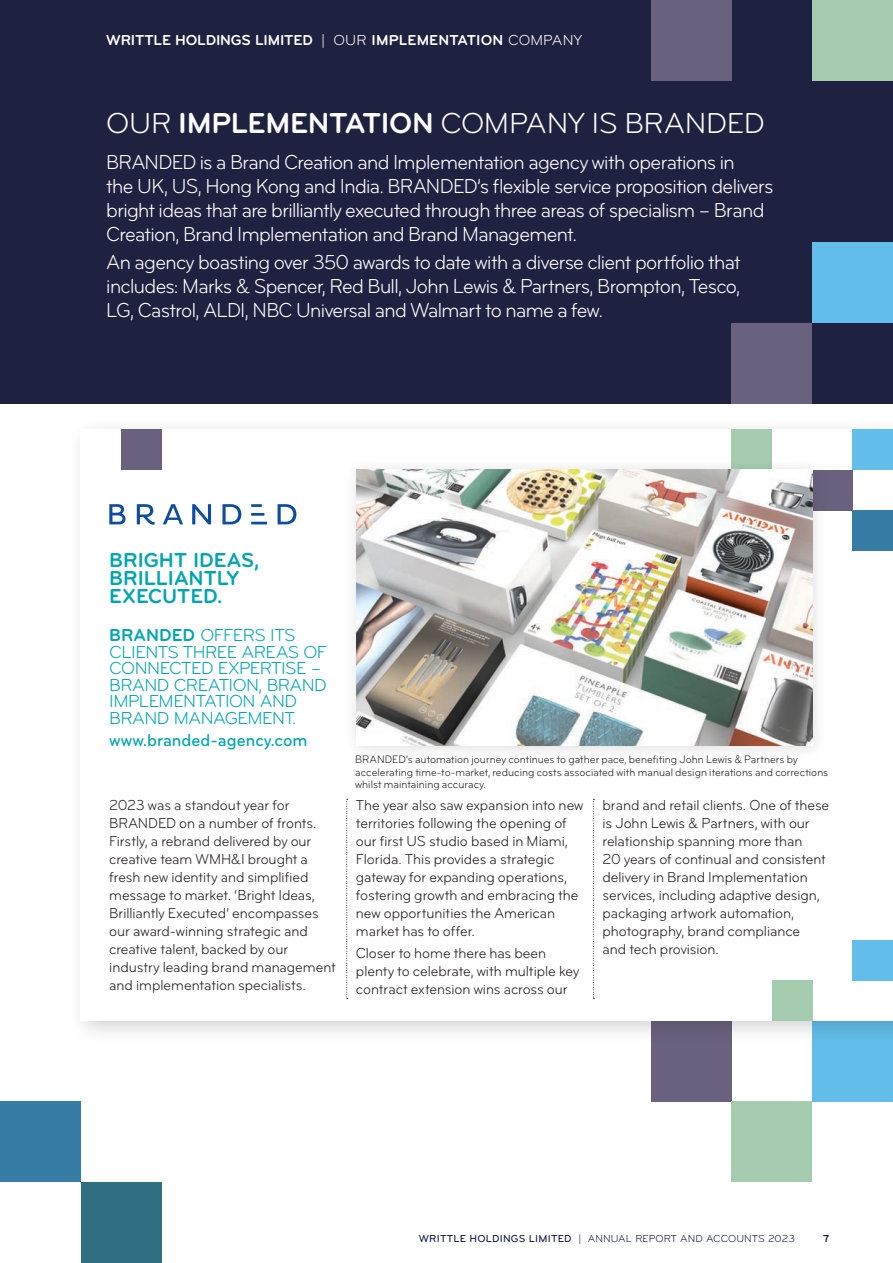
<style>
.page{position:relative;width:893px;height:1263px;background:#fff}
.page>*{position:absolute;margin:0;border:0;box-sizing:border-box;transform-origin:0 0}
._05a_Pull_quote_24pt__21{font:30px "Bryant";letter-spacing:-.01em;color:#fff}
._03_Company_s_text_21{font:21px/24px "Bryant";letter-spacing:-.03em;color:#fff;scale:.95 1}
._05_Comapany_intro{font:700 21px/18px "Bryant";color:#00a5b0}
._05_Comapany_intro-2{font:18px/16.5px "Bryant";letter-spacing:-.03em;color:#00a5b0}
._05_Company_web{font:500 18px "Bryant";color:#00a5b0;scale:.95 1}
._03_Company_s_text_21-2{font:15px/18px "Bryant";letter-spacing:-.005em;color:#231f20;scale:.95 1}
.t1{font:700 15px "Bryant";letter-spacing:-.01em;color:#fff}
._04_Company_caption_21{font:11.25px/12.8px "Bryant";letter-spacing:.005em;color:#231f20;scale:.95 1}
.t2{font:10.5px "Bryant";letter-spacing:.01em;color:#131944}
.t3{font:700 10.5px "Bryant";color:#131944}
.s1{font-weight:400}
.s2{font-weight:700}
.s3{font-weight:500}
</style>
<div class="page">
<div style="left:0;top:0;width:893px;height:404px;background:#1f2140"></div>
<div style="left:812px;top:242px;width:81px;height:81px;background:#63bdeb"></div>
<div style="left:651px;top:0;width:80px;height:81px;background:#69617d"></div>
<div style="left:812px;top:0;width:81px;height:81px;background:#a6ccb0"></div>
<div style="left:651px;top:1020px;width:80px;height:81px;background:#69617d"></div>
<div style="left:731px;top:323px;width:81px;height:81px;background:#69617d"></div>
<div style="left:812px;top:1020px;width:81px;height:81px;background:#63bdeb"></div>
<div style="left:731px;top:1101px;width:81px;height:81px;background:#a6ccb0"></div>
<div style="left:0;top:1101px;width:81px;height:81px;background:#367da6"></div>
<div style="left:81px;top:1182px;width:81px;height:81px;background:#306e82"></div>
<div style="left:68px;top:417px;width:825px;height:628px;background:#231f20;opacity:.2"></div>
<div style="left:81px;top:429px;width:812px;height:591px;background:#fff"></div>
<div style="left:852px;top:429px;width:41px;height:41px;background:#63bdeb"></div>
<div style="left:852px;top:940px;width:41px;height:40px;background:#63bdeb"></div>
<div style="left:772px;top:980px;width:40px;height:40px;background:#a6ccb0"></div>
<div style="left:122px;top:429px;width:40px;height:41px;background:#69617d"></div>
<div style="left:731px;top:429px;width:40px;height:41px;background:#a6ccb0"></div>
<div style="left:812px;top:470px;width:40px;height:40px;background:#69617d"></div>
<div style="left:852px;top:510px;width:41px;height:41px;background:#367da6"></div>
<div style="left:343px;top:456px;width:485px;height:306px;background:#231f20;opacity:.15"></div>
<img style="left:356px;top:469px;width:456px;height:277px">
<svg style="left:593px;top:799px;width:1px;height:200px"></svg>
<svg style="left:346px;top:799px;width:2px;height:200px"></svg>
<svg style="left:109px;top:504px;width:187px;height:21px"></svg>
<p class="t1" style="left:106px;top:31px;width:477px">WRITTLE HOLDINGS LIMITED <span class="s1">| OUR</span> IMPLEMENTATION <span class="s1">COMPANY</span></p>
<p class="_05a_Pull_quote_24pt__21" style="left:106px;top:105px;width:660px">OUR <span class="s2">IMPLEMENTATION</span> COMPANY IS BRANDED</p>
<p class="_03_Company_s_text_21" style="left:106px;top:150px;width:704px">BRANDED is a Brand Creation and Implementation agency with operations in<br>the UK, US, Hong Kong and India. BRANDED’s flexible service proposition delivers bright ideas that are brilliantly executed through three areas of specialism – Brand Creation, Brand Implementation and Brand Management.</p>
<p class="_03_Company_s_text_21" style="left:106px;top:250px;width:669px;text-align:justify">An agency boasting over 350 awards to date with a diverse client portfolio that includes: Marks &amp; Spencer, Red Bull, John Lewis &amp; Partners, Brompton, Tesco, LG, Castrol, ALDI, NBC Universal and Walmart to name a few.</p>
<p class="_05_Comapany_intro" style="left:109px;top:551px;width:152px">BRIGHT IDEAS,<br>BRILLIANTLY<br>EXECUTED.</p>
<p class="_05_Comapany_intro-2" style="left:109px;top:627px;width:219px"><span class="s2">BRANDED</span> OFFERS ITS<br>CLIENTS THREE AREAS OF<br>CONNECTED EXPERTISE –<br>BRAND CREATION, BRAND<br>IMPLEMENTATION AND<br>BRAND MANAGEMENT.</p>
<p class="_05_Company_web" style="left:109px;top:729px;width:210px">www.branded-agency.com</p>
<p class="_04_Company_caption_21" style="left:355px;top:753px;width:499px">BRANDED’s automation journey continues to gather pace, benefiting John Lewis &amp; Partners by accelerating time-to-market, reducing costs associated with manual design iterations and corrections whilst maintaining accuracy.</p>
<p class="_03_Company_s_text_21-2" style="left:109px;top:796px;width:240px">2023 was a standout year for<br>BRANDED on a number of fronts.<br>Firstly, a rebrand delivered by our creative team WMH&amp;I brought a fresh new identity and simplified message to market. ‘Bright Ideas,<br>Brilliantly Executed’ encompasses our award-winning strategic and creative talent, backed by our industry leading brand management and implementation specialists.</p>
<p class="_03_Company_s_text_21-2" style="left:356px;top:796px;width:241px">The year also saw expansion into new territories following the opening of our first US studio based in Miami, Florida. This provides a strategic gateway for expanding operations, fostering growth and embracing the new opportunities the American market has to offer.</p>
<p class="_03_Company_s_text_21-2" style="left:356px;top:944px;width:237px">Closer to home there has been plenty to celebrate, with multiple key contract extension wins across our</p>
<p class="_03_Company_s_text_21-2" style="left:603px;top:796px;width:240px">brand and retail clients. One of these is John Lewis &amp; Partners, with our relationship spanning more than<br>20 years of continual and consistent delivery in Brand Implementation services, including adaptive design, packaging artwork automation, photography, brand compliance<br>and tech provision.</p>
<p class="t2" style="left:419px;top:1232px;width:378px"><span class="s3">WRITTLE HOLDINGS LIMITED</span> | ANNUAL REPORT AND ACCOUNTS 2023</p>
<p class="t3" style="left:823px;top:1232px;width:8px">7</p>
</div>
